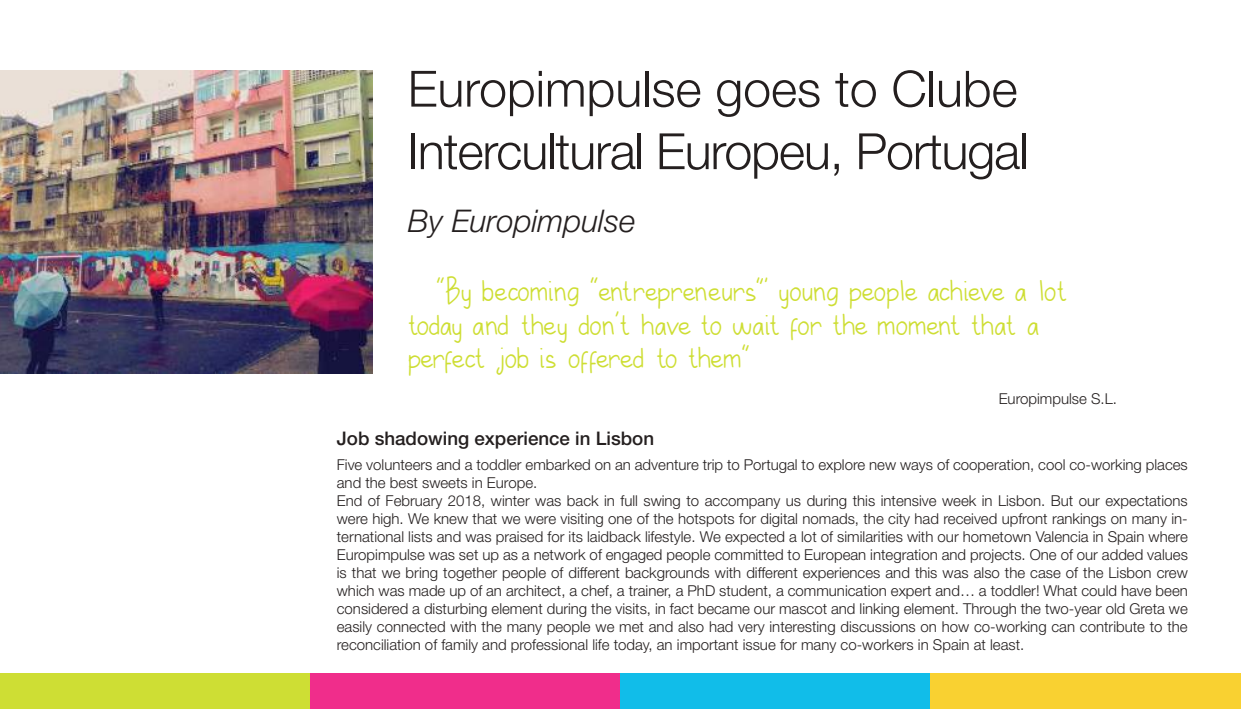
<style>
.page{position:relative;width:1241px;height:709px;background:#fff}
.page>*{position:absolute;margin:0;border:0;box-sizing:border-box;transform-origin:0 0}
.t1{font:300 50px/62.5px "Helvetica Neue LT Pro";letter-spacing:-.02em;color:#241f1f}
.t2{font:33.75px/33.8px "Le Ratna";letter-spacing:-.03em;color:#cede34}
.t3{font:italic 300 31.25px "Helvetica Neue LT Pro";color:#241f1f}
.t4{font:500 18.75px "Helvetica Neue LT Pro";color:#241f1f}
.t5{font:300 15px/18px "Helvetica Neue LT Pro";color:#241f1f}
</style>
<div class="page">
<div style="left:0;top:673px;width:310px;height:36px;background:#cede34"></div>
<div style="left:310px;top:673px;width:310px;height:36px;background:#f02d8b"></div>
<div style="left:620px;top:673px;width:310px;height:36px;background:#11bde9"></div>
<div style="left:930px;top:673px;width:310px;height:36px;background:#f9d131"></div>
<img style="left:0;top:71px;width:372px;height:303px">
<h1 class="t1" style="left:407px;top:56px;width:622px">Europimpulse goes to Clube<br>Intercultural Europeu, Portugal</h1>
<h3 class="t3" style="left:407px;top:202px;width:229px">By Europimpulse</h3>
<h2 class="t2" style="left:407px;top:275px;width:661px;text-indent:28px">“By becoming “entrepreneurs”, young people achieve a lot today and they don’t have to wait for the moment that a perfect job is offered to them”</h2>
<p class="t5" style="left:998px;top:390px;width:120px">Europimpulse S.L.</p>
<p class="t4" style="left:337px;top:427px;width:319px">Job shadowing experience in Lisbon</p>
<p class="t5" style="left:337px;top:455px;width:852px">Five volunteers and a toddler embarked on an adventure trip to Portugal to explore new ways of cooperation, cool co-working places and the best sweets in Europe.<br>End of February 2018, winter was back in full swing to accompany us during this intensive week in Lisbon. But our expectations were high. We knew that we were visiting one of the hotspots for digital nomads, the city had received upfront rankings on many in&shy;ternational lists and was praised for its laidback lifestyle. We expected a lot of similarities with our hometown Valencia in Spain where Europimpulse was set up as a network of engaged people committed to European integration and projects. One of our added values is that we bring together people of different backgrounds with different experiences and this was also the case of the Lisbon crew which was made up of an architect, a chef, a trainer, a PhD student, a communication expert and… a toddler! What could have been considered a disturbing element during the visits, in fact became our mascot and linking element. Through the two-year old Greta we easily connected with the many people we met and also had very interesting discussions on how co-working can contribute to the reconciliation of family and professional life today, an important issue for many co-workers in Spain at least.</p>
</div>
